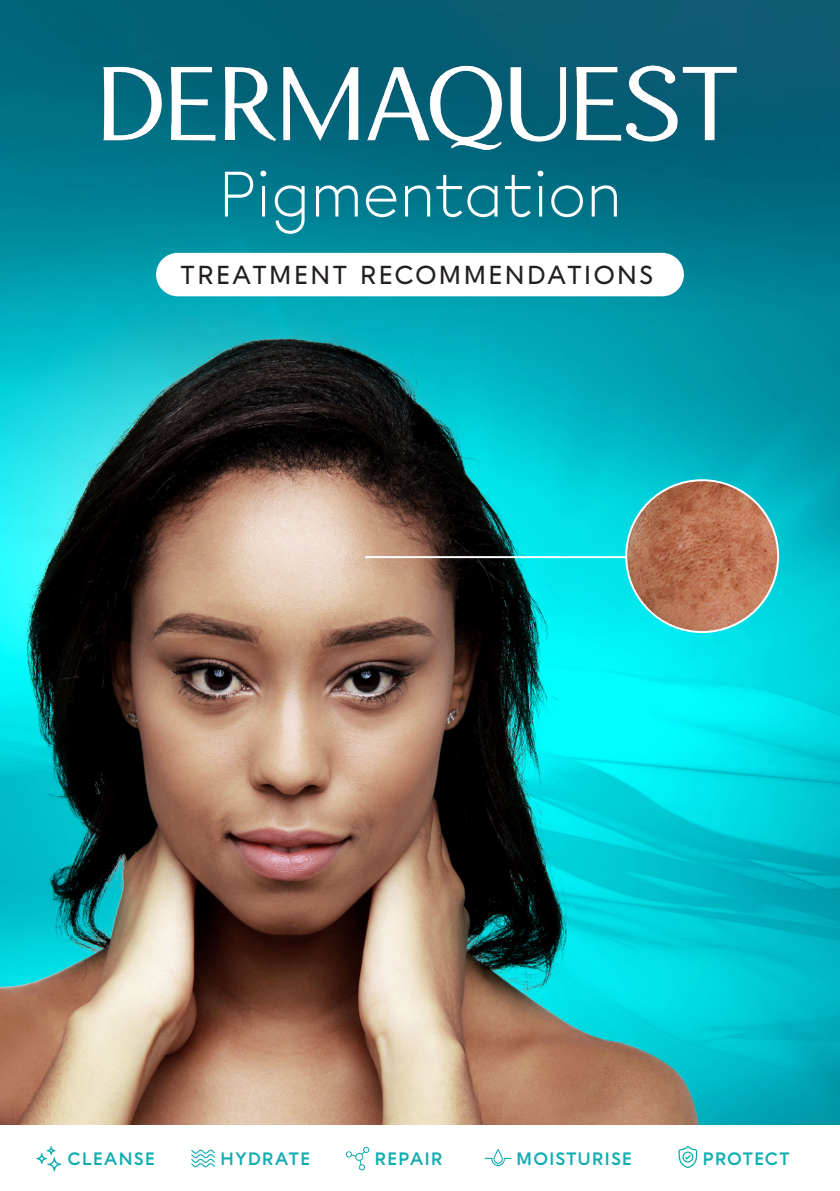
<style>
.page{position:relative;width:840px;height:1191px;background:#fff}
.page>*{position:absolute;margin:0;border:0;box-sizing:border-box;transform-origin:0 0}
.t1{font:300 64px "Chromatica";letter-spacing:-.015em;color:#fff}
.t2{font:500 26px "Chromatica";letter-spacing:.07em;color:#231f20}
.t3{font:700 18px "Chromatica";letter-spacing:.05em;color:#12adb1}
</style>
<div class="page">
<img style="left:0;top:0;width:839px;height:1125px">
<hr style="left:365px;top:556px;width:280px;height:2px;background:#fff">
<img style="left:626px;top:480px;width:151px;height:152px;border-radius:76px">
<img style="left:102px;top:65px;width:635px;height:84px">
<div style="left:156px;top:253px;width:527px;height:43px;background:#fff;border-radius:22px"></div>
<svg style="left:36px;top:1146px;width:25px;height:25px"></svg>
<svg style="left:191px;top:1149px;width:24px;height:18px"></svg>
<svg style="left:345px;top:1146px;width:24px;height:24px"></svg>
<svg style="left:484px;top:1148px;width:27px;height:18px"></svg>
<svg style="left:678px;top:1146px;width:19px;height:22px"></svg>
<p class="t1" style="left:218px;top:163px;width:405px">Pigmentation</p>
<p class="t2" style="left:180px;top:262px;width:474px">TREATMENT RECOMMENDATIONS</p>
<p class="t3" style="left:67px;top:1150px;width:89px">CLEANSE</p>
<p class="t3" style="left:220px;top:1150px;width:92px">HYDRATE</p>
<p class="t3" style="left:374px;top:1150px;width:70px">REPAIR</p>
<p class="t3" style="left:516px;top:1150px;width:117px">MOISTURISE</p>
<p class="t3" style="left:702px;top:1150px;width:89px">PROTECT</p>
</div>
